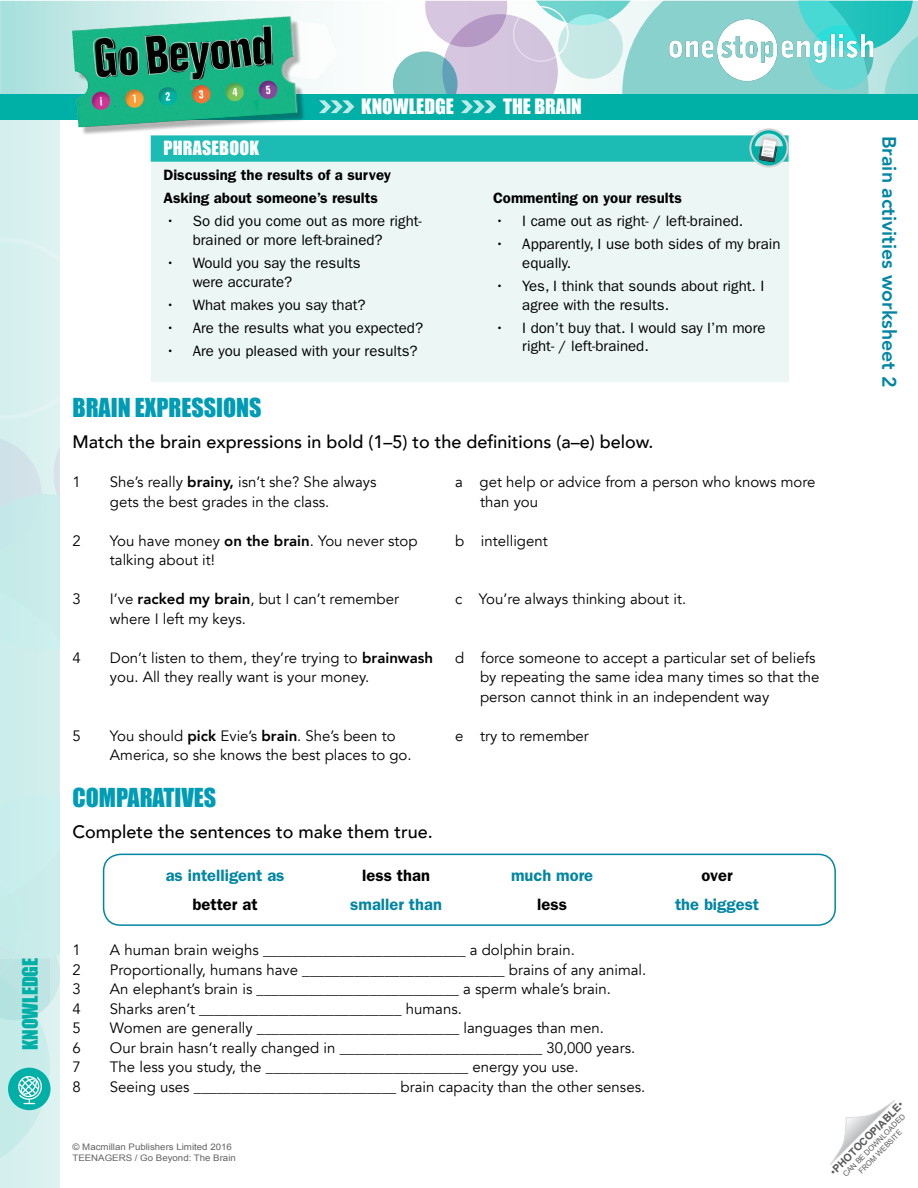
<style>
.page{position:relative;width:918px;height:1188px;background:#fff}
.page>*{position:absolute;margin:0;border:0;box-sizing:border-box;transform-origin:0 0}
.t1{font:24px "Impact";color:#009cb5}
.t2{font:800 19.5px "Avenir";color:#0086a3}
.t3{font:19.5px "Impact";color:#fff}
.t4{font:19.5px "Impact";color:#00afa5}
.t5{font:500 18px "Avenir";color:#000}
.t6{font:18px "Impact";letter-spacing:.01em;color:#fff}
.t7{font:600 16.5px "ITC Franklin Gothic Std";color:#0086a3}
.t8{font:600 16.5px "ITC Franklin Gothic Std";color:#000}
.t9{font:15px/19.5px "Avenir";color:#000}
.t10{font:15px/18.8px "ITC Franklin Gothic Std";color:#000}
.t11{font:600 15px/23px "ITC Franklin Gothic Std";color:#000}
.t12{font:700 10.5px "Arial";color:#58595b}
.t13{font:9px/10.8px "Arial";color:#636466;scale:1.08 1}
.t14{font:7.5px/9px "Arial";color:#58595b;text-align:center}
.s1{font-weight:800}
.s2{font-weight:400}
</style>
<div class="page">
<svg style="left:0;top:1px;width:416px;height:93px"></svg>
<div style="left:393px;top:51px;width:65px;height:65px;background:#7dc5c2;border-radius:50%"></div>
<div style="left:0;top:107px;width:59px;height:1081px;background:#d9f1ef"></div>
<svg style="left:305px;top:20px;width:32px;height:60px"></svg>
<svg style="left:830px;top:1100px;width:65px;height:65px"></svg>
<svg style="left:0;top:252px;width:59px;height:906px"></svg>
<div style="left:0;top:94px;width:918px;height:26px;background:#00afa5"></div>
<svg style="left:319px;top:100px;width:35px;height:13px"></svg>
<svg style="left:425px;top:1px;width:493px;height:113px"></svg>
<div style="left:151px;top:135px;width:638px;height:247px;background:#ecf7f5"></div>
<div style="left:151px;top:135px;width:638px;height:27px;background:#1cbbb4"></div>
<svg style="left:750px;top:129px;width:38px;height:37px"></svg>
<div style="left:749px;top:128px;width:40px;height:39px;border:2px solid #d1d3d4;border-radius:50%"></div>
<svg style="left:755px;top:134px;width:28px;height:29px"></svg>
<div style="left:103px;top:854px;width:733px;height:72px;border:2px solid #0086a3;border-radius:17px"></div>
<img style="left:667px;top:12px;width:209px;height:75px">
<img style="left:72px;top:15px;width:233px;height:121px">
<h2 class="t4" style="left:15px;top:1050px;width:94px;rotate:-90deg">KNOWLEDGE</h2>
<h2 class="t3" style="left:361px;top:91px;width:94px">KNOWLEDGE</h2>
<h2 class="t3" style="left:503px;top:91px;width:80px">THE BRAIN</h2>
<p class="t6" style="left:163px;top:134px;width:97px">PHRASEBOOK</p>
<p class="t11" style="left:163px;top:164px;width:229px">Discussing the results of a survey<br>Asking about someone’s results</p>
<p class="t10" style="left:193px;top:212px;width:231px;text-indent:-27px">• So did you come out as more right&shy;brained or more left-brained?</p>
<p class="t10" style="left:193px;top:254px;width:169px;text-indent:-27px">• Would you say the results were accurate?</p>
<p class="t10" style="left:166px;top:295px;width:202px">• What makes you say that?</p>
<p class="t10" style="left:166px;top:318px;width:259px">• Are the results what you expected?</p>
<p class="t10" style="left:166px;top:341px;width:253px">• Are you pleased with your results?</p>
<p class="t11" style="left:493px;top:186px;width:190px">Commenting on your results</p>
<p class="t10" style="left:495px;top:212px;width:250px">• I came out as right- / left-brained.</p>
<p class="t10" style="left:522px;top:235px;width:260px;text-indent:-27px">• Apparently, I use both sides of my brain equally.</p>
<p class="t10" style="left:522px;top:276px;width:244px;text-indent:-27px">• Yes, I think that sounds about right. I agree with the results.</p>
<p class="t10" style="left:522px;top:318px;width:245px;text-indent:-27px">• I don’t buy that. I would say I’m more right- / left-brained.</p>
<h1 class="t1" style="left:72px;top:389px;width:191px">BRAIN EXPRESSIONS</h1>
<p class="t5" style="left:72px;top:426px;width:583px">Match the brain expressions in bold (1–5) to the definitions (a–e) below.</p>
<p class="t9" style="left:72px;top:472px;width:10px">1</p>
<p class="t9" style="left:110px;top:472px;width:268px">She’s really <span class="s1">brainy,</span> isn’t she? She always gets the best grades in the class.</p>
<p class="t9" style="left:72px;top:531px;width:10px">2</p>
<p class="t9" style="left:110px;top:531px;width:309px">You have money <span class="s1">on the brain</span>. You never stop talking about it!</p>
<p class="t9" style="left:72px;top:589px;width:10px">3</p>
<p class="t9" style="left:110px;top:589px;width:291px">I’ve <span class="s1">racked my brain</span>, but I can’t remember where I left my keys.</p>
<p class="t9" style="left:72px;top:648px;width:10px">4</p>
<p class="t9" style="left:110px;top:648px;width:325px">Don’t listen to them, they’re trying to <span class="s1">brainwash </span>you. All they really want is your money.</p>
<p class="t9" style="left:72px;top:726px;width:10px">5</p>
<p class="t9" style="left:110px;top:726px;width:303px">You should <span class="s1">pick</span> Evie’s <span class="s1">brain</span>. She’s been to<br>America, so she knows the best places to go.</p>
<h1 class="t1" style="left:72px;top:779px;width:145px">COMPARATIVES</h1>
<p class="t5" style="left:72px;top:816px;width:362px">Complete the sentences to make them true.</p>
<p class="t9" style="left:480px;top:472px;width:337px;text-indent:-25px">a get help or advice from a person who knows more than you</p>
<p class="t9" style="left:455px;top:531px;width:94px">b intelligent</p>
<p class="t9" style="left:455px;top:589px;width:233px">c You’re always thinking about it.</p>
<p class="t9" style="left:480px;top:648px;width:341px;text-indent:-25px">d force someone to accept a particular set of beliefs by repeating the same idea many times so that the person cannot think in an independent way</p>
<p class="t9" style="left:455px;top:726px;width:135px">e try to remember</p>
<p class="t7" style="left:166px;top:866px;width:120px">as intelligent as</p>
<p class="t8" style="left:362px;top:866px;width:69px">less than</p>
<p class="t7" style="left:511px;top:866px;width:84px">much more</p>
<p class="t8" style="left:702px;top:866px;width:33px">over</p>
<p class="t8" style="left:193px;top:894px;width:67px">better at</p>
<p class="t7" style="left:350px;top:894px;width:93px">smaller than</p>
<p class="t8" style="left:537px;top:894px;width:31px">less</p>
<p class="t7" style="left:675px;top:894px;width:86px">the biggest</p>
<p class="t9" style="left:72px;top:940px;width:10px">1</p>
<p class="t9" style="left:110px;top:940px;width:467px">A human brain weighs ___________________________ a dolphin brain.</p>
<p class="t9" style="left:72px;top:960px;width:10px">2</p>
<p class="t9" style="left:110px;top:960px;width:538px">Proportionally, humans have ___________________________ brains of any animal.</p>
<p class="t9" style="left:72px;top:979px;width:10px">3</p>
<p class="t9" style="left:110px;top:979px;width:503px">An elephant’s brain is ___________________________ a sperm whale’s brain.</p>
<p class="t9" style="left:72px;top:999px;width:10px">4</p>
<p class="t9" style="left:110px;top:999px;width:354px">Sharks aren’t ___________________________ humans.</p>
<p class="t9" style="left:72px;top:1018px;width:10px">5</p>
<p class="t9" style="left:110px;top:1018px;width:495px">Women are generally ___________________________ languages than men.</p>
<p class="t9" style="left:72px;top:1038px;width:10px">6</p>
<p class="t9" style="left:110px;top:1038px;width:527px">Our brain hasn’t really changed in ___________________________ 30,000 years.</p>
<p class="t9" style="left:72px;top:1057px;width:10px">7</p>
<p class="t9" style="left:110px;top:1057px;width:470px">The less you study, the ___________________________ energy you use.</p>
<p class="t9" style="left:72px;top:1077px;width:10px">8</p>
<p class="t9" style="left:110px;top:1077px;width:537px">Seeing uses ___________________________ brain capacity than the other senses.</p>
<p class="t13" style="left:73px;top:1142px;width:153px">© Macmillan Publishers Limited 2016<br>TEENAGERS / Go Beyond: The Brain</p>
<h2 class="t2" style="left:904px;top:136px;width:253px;rotate:90deg">Brain activities worksheet 2</h2>
<p class="t12" style="left:827px;top:1168px;width:100px;rotate:-45deg"><span class="s2">•</span>PHOTOCOPIABLE<span class="s2">•</span></p>
<p class="t14" style="left:841px;top:1172px;width:86px;rotate:-45deg">CAN BE DOWNLOADED<br>FROM WEBSITE</p>
</div>
